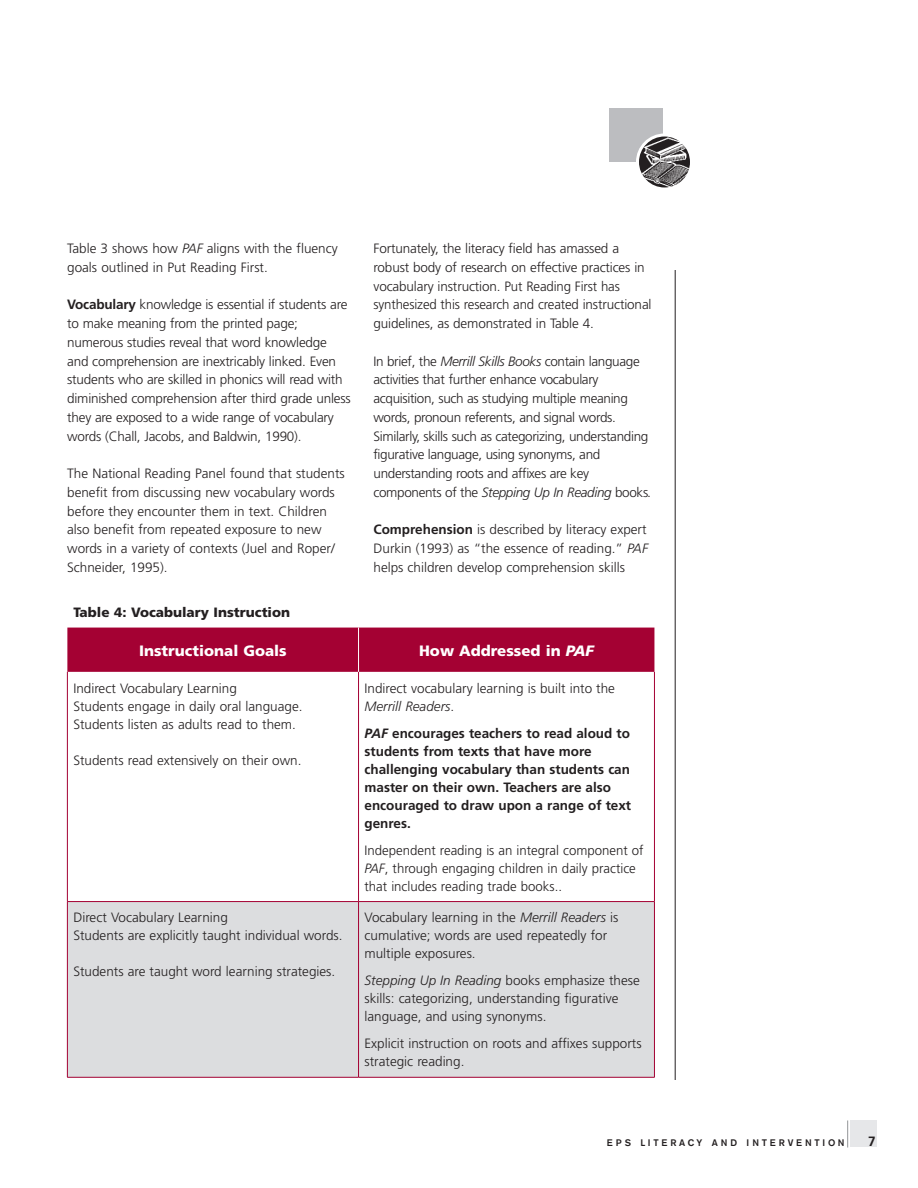
<style>
.page{position:relative;width:918px;height:1188px;background:#fff}
.page>*{position:absolute;margin:0;border:0;box-sizing:border-box;transform-origin:0 0}
.t1{font:900 15px "Frutiger";color:#fff}
.t2{font:300 13.5px/18.8px "Frutiger";color:#231f20}
.t3{font:300 13.5px/18.8px "Frutiger";letter-spacing:-.025em;color:#231f20}
.t4{font:700 13.5px/18px "Frutiger";color:#231f20}
.t5{font:900 13.5px "Frutiger";color:#231f20}
.t6{font:500 9.45px "Akzidenz Grotesk BE";letter-spacing:.285em;color:#231f20}
.s1{font-style:italic}
.s2{font-weight:700}
</style>
<div class="page">
<div style="left:609px;top:108px;width:54px;height:54px;background:#bcbdc0"></div>
<hr style="left:675px;top:270px;width:1px;height:810px;background:#231f20">
<img style="left:640px;top:136px;width:49px;height:50px">
<div style="left:636px;top:134px;width:57px;height:56px;border:3px solid #fff;border-radius:50%"></div>
<div style="left:850px;top:1120px;width:28px;height:28px;background:#e6e7e9"></div>
<svg style="left:847px;top:1120px;width:1px;height:28px"></svg>
<div style="left:67px;top:628px;width:587px;height:44px;background:#a40133"></div>
<div style="left:68px;top:902px;width:586px;height:175px;background:#dcdddf"></div>
<hr style="left:67px;top:672px;width:1px;height:229px;background:#a40133">
<hr style="left:358px;top:672px;width:1px;height:229px;background:#a40133">
<hr style="left:654px;top:672px;width:1px;height:229px;background:#a40133">
<hr style="left:67px;top:901px;width:292px;height:1px;background:#a40133">
<hr style="left:67px;top:902px;width:1px;height:175px;background:#a40133">
<hr style="left:359px;top:901px;width:296px;height:1px;background:#a40133">
<hr style="left:358px;top:902px;width:1px;height:175px;background:#a40133">
<hr style="left:654px;top:902px;width:1px;height:175px;background:#a40133">
<hr style="left:67px;top:1077px;width:292px;height:1px;background:#a40133">
<hr style="left:359px;top:1077px;width:296px;height:1px;background:#a40133">
<hr style="left:358px;top:628px;width:1px;height:44px;background:#fff">
<p class="t2" style="left:373px;top:239px;width:280px">Fortunately, the literacy field has amassed a robust body of research on effective practices in vocabulary instruction. Put Reading First has synthesized this research and created instructional guidelines, as demonstrated in Table 4.</p>
<p class="t3" style="left:373px;top:352px;width:280px">In brief, the <span class="s1">Merrill Skills Books</span> contain language activities that further enhance vocabulary acquisition, such as studying multiple meaning words, pronoun referents, and signal words.<br>Similarly, skills such as categorizing, understanding figurative language, using synonyms, and understanding roots and affixes are key components of the <span class="s1">Stepping Up In Reading</span> books<span class="s1">.</span></p>
<p class="t2" style="left:373px;top:521px;width:276px;text-align:justify"><span class="s2">Comprehension</span> is described by literacy expert Durkin (1993) as “the essence of reading.” <span class="s1">PAF </span>helps children develop comprehension skills</p>
<p class="t2" style="left:67px;top:239px;width:272px">Table 3 shows how <span class="s1">PAF</span> aligns with the fluency goals outlined in Put Reading First.</p>
<p class="t2" style="left:67px;top:296px;width:285px"><span class="s2">Vocabulary</span> knowledge is essential if students are to make meaning from the printed page; numerous studies reveal that word knowledge and comprehension are inextricably linked. Even students who are skilled in phonics will read with diminished comprehension after third grade unless they are exposed to a wide range of vocabulary words (Chall, Jacobs, and Baldwin, 1990).</p>
<p class="t2" style="left:67px;top:464px;width:279px">The National Reading Panel found that students benefit from discussing new vocabulary words before they encounter them in text. Children also benefit from repeated exposure to new words in a variety of contexts (Juel and Roper/ Schneider, 1995).</p>
<p class="t5" style="left:73px;top:604px;width:218px">Table 4: Vocabulary Instruction</p>
<p class="t1" style="left:139px;top:641px;width:149px">Instructional Goals</p>
<p class="t1" style="left:419px;top:641px;width:176px">How Addressed in <span class="s1">PAF</span></p>
<p class="t2" style="left:73px;top:679px;width:231px;line-height:18px">Indirect Vocabulary Learning<br>Students engage in daily oral language.<br>Students listen as adults read to them.</p>
<p class="t2" style="left:73px;top:751px;width:230px">Students read extensively on their own.</p>
<p class="t2" style="left:365px;top:679px;width:252px;line-height:18px">Indirect vocabulary learning is built into the<br><span class="s1">Merrill Readers</span>.</p>
<p class="t4" style="left:365px;top:724px;width:268px"><span class="s1">PAF</span> encourages teachers to read aloud to students from texts that have more challenging vocabulary than students can master on their own. Teachers are also encouraged to draw upon a range of text genres.</p>
<p class="t2" style="left:365px;top:841px;width:281px;line-height:18px">Independent reading is an integral component of<br><span class="s1">PAF</span>, through engaging children in daily practice that includes reading trade books..</p>
<p class="t2" style="left:73px;top:909px;width:271px;line-height:18px">Direct Vocabulary Learning<br>Students are explicitly taught individual words.</p>
<p class="t2" style="left:73px;top:963px;width:263px">Students are taught word learning strategies.</p>
<p class="t2" style="left:365px;top:909px;width:255px;line-height:18px">Vocabulary learning in the <span class="s1">Merrill Readers</span> is cumulative; words are used repeatedly for multiple exposures.</p>
<p class="t2" style="left:365px;top:972px;width:277px;line-height:18px"><span class="s1">Stepping Up In Reading</span> books emphasize these skills: categorizing, understanding figurative language, and using synonyms.</p>
<p class="t2" style="left:365px;top:1035px;width:279px;line-height:18px">Explicit instruction on roots and affixes supports strategic reading.</p>
<p class="t6" style="left:607px;top:1137px;width:239px">EPS LITERACY AND INTERVENTION</p>
<p class="t4" style="left:868px;top:1132px;width:9px">7</p>
</div>
